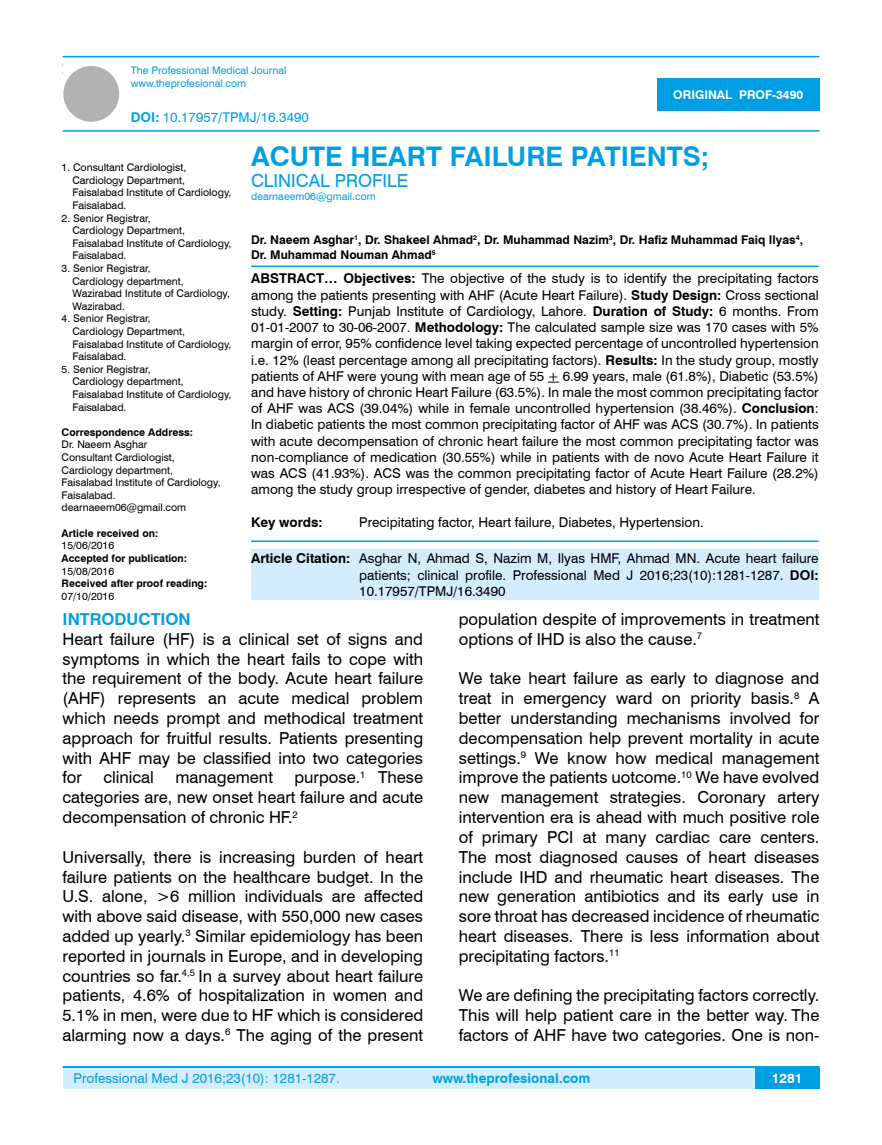
<style>
.page{position:relative;width:882px;height:1145px;background:#fff}
.page>*{position:absolute;margin:0;border:0;box-sizing:border-box;transform-origin:0 0}
.t1{font:700 27px "Swiss 721 BT";color:#009fe3}
.t2{font:18px "Swiss 721 BT";color:#009fe3}
.t3{font:16.5px/19.8px "Swiss 721 BT";color:#000;text-align:justify}
.t4{font:700 16.5px "Swiss 721 BT";color:#009fe3}
.t5{font:13.5px/16.2px "Swiss 721 BT";color:#000;text-align:justify}
.t6{font:13.5px "Swiss 721 BT";color:#009fe3}
.t7{font:700 13.5px "Swiss 721 BT";color:#009fe3}
.t8{font:700 13.5px "Swiss 721 BT";color:#000}
.t9{font:700 13.5px "Swiss 721 BT";color:#fff}
.t10{font:700 12px/14.4px "Swiss 721 BT";color:#000}
.t11{font:700 12px "Swiss 721 BT";color:#fff}
.t12{font:10.5px/12.6px "Swiss 721 BT";color:#000}
.t13{font:700 10.5px "Swiss 721 BT";color:#000}
.t14{font:10.5px/12.6px "Swiss 721 BT";color:#009fe3}
.s1{font-weight:700}
</style>
<div class="page">
<div style="left:63px;top:1067px;width:756px;height:21px;background:#d4edfc"></div>
<hr style="left:63px;top:1066px;width:756px;height:2px;background:#009fe3">
<div style="left:754px;top:1068px;width:65px;height:20px;background:#009fe3"></div>
<hr style="left:63px;top:56px;width:756px;height:1px;background:#009fe3">
<hr style="left:63px;top:130px;width:756px;height:2px;background:#009fe3">
<div style="left:63px;top:66px;width:56px;height:56px;background:#b3b2b2;border-radius:50%"></div>
<div style="left:657px;top:78px;width:162px;height:33px;background:#009fe3"></div>
<hr style="left:251px;top:265px;width:567px;height:2px;background:#009fe3">
<svg style="left:547px;top:382px;width:12px;height:1px"></svg>
<hr style="left:251px;top:540px;width:567px;height:2px;background:#009fe3">
<div style="left:251px;top:549px;width:567px;height:51px;background:#d4edfc"></div>
<p class="t14" style="left:131px;top:64px;width:157px">The Professional Medical Journal www.theprofesional.com</p>
<p class="t6" style="left:131px;top:108px;width:179px"><span class="s1">DOI:</span> 10.17957/TPMJ/16.3490</p>
<p class="t11" style="left:673px;top:87px;width:131px">ORIGINAL PROF-3490</p>
<p class="t12" style="left:72px;top:161px;width:160px;text-indent:-11px">1. Consultant Cardiologist,<br>Cardiology Department,<br>Faisalabad Institute of Cardiology,<br>Faisalabad.</p>
<p class="t12" style="left:72px;top:211px;width:160px;text-indent:-11px">2. Senior Registrar,<br>Cardiology Department,<br>Faisalabad Institute of Cardiology,<br>Faisalabad.</p>
<p class="t12" style="left:72px;top:261px;width:159px;text-indent:-11px">3. Senior Registrar,<br>Cardiology department,<br>Wazirabad Institute of Cardiology,<br>Wazirabad.</p>
<p class="t12" style="left:72px;top:312px;width:160px;text-indent:-11px">4. Senior Registrar,<br>Cardiology Department,<br>Faisalabad Institute of Cardiology,<br>Faisalabad.</p>
<p class="t12" style="left:72px;top:362px;width:160px;text-indent:-11px">5. Senior Registrar,<br>Cardiology department,<br>Faisalabad Institute of Cardiology,<br>Faisalabad.</p>
<p class="t13" style="left:62px;top:425px;width:133px">Correspondence Address:</p>
<p class="t12" style="left:62px;top:438px;width:160px">Dr. Naeem Asghar<br>Consultant Cardiologist,<br>Cardiology department,<br>Faisalabad Institute of Cardiology,<br>Faisalabad. dearnaeem06@gmail.com</p>
<p class="t13" style="left:62px;top:525px;width:98px">Article received on:</p>
<p class="t12" style="left:62px;top:539px;width:54px">15/06/2016</p>
<p class="t13" style="left:62px;top:551px;width:127px">Accepted for publication:</p>
<p class="t12" style="left:62px;top:564px;width:54px">15/08/2016</p>
<p class="t13" style="left:62px;top:576px;width:147px">Received after proof reading:</p>
<p class="t12" style="left:62px;top:589px;width:54px">07/10/2016</p>
<h1 class="t1" style="left:251px;top:137px;width:459px">ACUTE HEART FAILURE PATIENTS;</h1>
<p class="t2" style="left:251px;top:169px;width:159px">CLINICAL PROFILE</p>
<p class="t14" style="left:251px;top:190px;width:126px">dearnaeem06@gmail.com</p>
<p class="t10" style="left:251px;top:232px;width:553px">Dr. Naeem Asghar<sup>1</sup>, Dr. Shakeel Ahmad<sup>2</sup>, Dr. Muhammad Nazim<sup>3</sup>, Dr. Hafiz Muhammad Faiq Ilyas<sup>4</sup>,<br>Dr. Muhammad Nouman Ahmad<sup>5</sup></p>
<p class="t5" style="left:251px;top:270px;width:569px"><span class="s1">ABSTRACT… Objectives:</span> The objective of the study is to identify the precipitating factors among the patients presenting with AHF (Acute Heart Failure). <span class="s1">Study Design:</span> Cross sectional study. <span class="s1">Setting:</span> Punjab Institute of Cardiology, Lahore. <span class="s1">Duration of Study:</span> 6 months. From 01-01-2007 to 30-06-2007. <span class="s1">Methodology:</span> The calculated sample size was 170 cases with 5% margin of error, 95% confidence level taking expected percentage of uncontrolled hypertension i.e. 12% (least percentage among all precipitating factors). <span class="s1">Results:</span> In the study group, mostly patients of AHF were young with mean age of 55 + 6.99 years, male (61.8%), Diabetic (53.5%) and have history of chronic Heart Failure (63.5%). In male the most common precipitating factor of AHF was ACS (39.04%) while in female uncontrolled hypertension (38.46%). <span class="s1">Conclusion</span>:<br>In diabetic patients the most common precipitating factor of AHF was ACS (30.7%). In patients with acute decompensation of chronic heart failure the most common precipitating factor was non-compliance of medication (30.55%) while in patients with de novo Acute Heart Failure it was ACS (41.93%). ACS was the common precipitating factor of Acute Heart Failure (28.2%) among the study group irrespective of gender, diabetes and history of Heart Failure.</p>
<p class="t8" style="left:251px;top:512px;width:73px">Key words:</p>
<p class="t5" style="left:359px;top:513px;width:346px">Precipitating factor, Heart failure, Diabetes, Hypertension.</p>
<p class="t5" style="left:359px;top:550px;width:461px;text-indent:-108px"><span class="s1">Article Citation:</span> Asghar N, Ahmad S, Nazim M, Ilyas HMF, Ahmad MN. Acute heart failure patients; clinical profile. Professional Med J 2016;23(10):1281-1287. <span class="s1">DOI:<br></span>10.17957/TPMJ/16.3490</p>
<p class="t4" style="left:63px;top:607px;width:130px">INTRODUCTION</p>
<p class="t3" style="left:63px;top:628px;width:362px">Heart failure (HF) is a clinical set of signs and symptoms in which the heart fails to cope with the requirement of the body. Acute heart failure (AHF) represents an acute medical problem which needs prompt and methodical treatment approach for fruitful results. Patients presenting with AHF may be classified into two categories for</p>
<p class="t3" style="left:63px;top:767px;width:362px;text-indent:232px">purpose.<sup>1</sup> These categories are, new onset heart failure and acute decompensation of chronic HF.<sup>2</sup></p>
<p class="t3" style="left:63px;top:846px;width:362px">Universally, there is increasing burden of heart failure patients on the healthcare budget. In the U.S. alone, &gt;6 million individuals are affected with above said disease, with 550,000 new cases added up yearly.<sup>3</sup> Similar epidemiology has been reported in journals in Europe, and in developing countries so far.<sup>4,5</sup> In a survey about heart failure patients, 4.6% of hospitalization in women and 5.1% in men, were due to HF which is considered alarming now a days.<sup>6</sup> The aging of the present</p>
<p class="t3" style="left:103px;top:767px;width:52px">clinical</p>
<p class="t3" style="left:175px;top:767px;width:99px">management</p>
<p class="t3" style="left:458px;top:608px;width:362px">population despite of improvements in treatment options of IHD is also the cause.<sup>7</sup></p>
<p class="t3" style="left:458px;top:668px;width:362px">We take heart failure as early to diagnose and treat in emergency ward on priority basis.<sup>8</sup> A better understanding mechanisms involved for decompensation help prevent mortality in acute settings.<sup>9</sup> We know how medical management improve the patients uotcome.<sup>10</sup> We have evolved new management strategies. Coronary artery intervention era is ahead with much positive role of primary PCI at many cardiac care centers.<br>The most diagnosed causes of heart diseases include IHD and rheumatic heart diseases. The new generation antibiotics and its early use in sore throat has decreased incidence of rheumatic heart diseases. There is less information about precipitating factors.<sup>11</sup></p>
<p class="t3" style="left:458px;top:985px;width:362px">We are defining the precipitating factors correctly.<br>This will help patient care in the better way. The factors of AHF have two categories. One is non-</p>
<p class="t6" style="left:74px;top:1069px;width:267px">Professional Med J 2016;23(10): 1281-1287.</p>
<p class="t7" style="left:432px;top:1069px;width:159px">www.theprofesional.com</p>
<p class="t9" style="left:771px;top:1069px;width:32px">1281</p>
</div>
